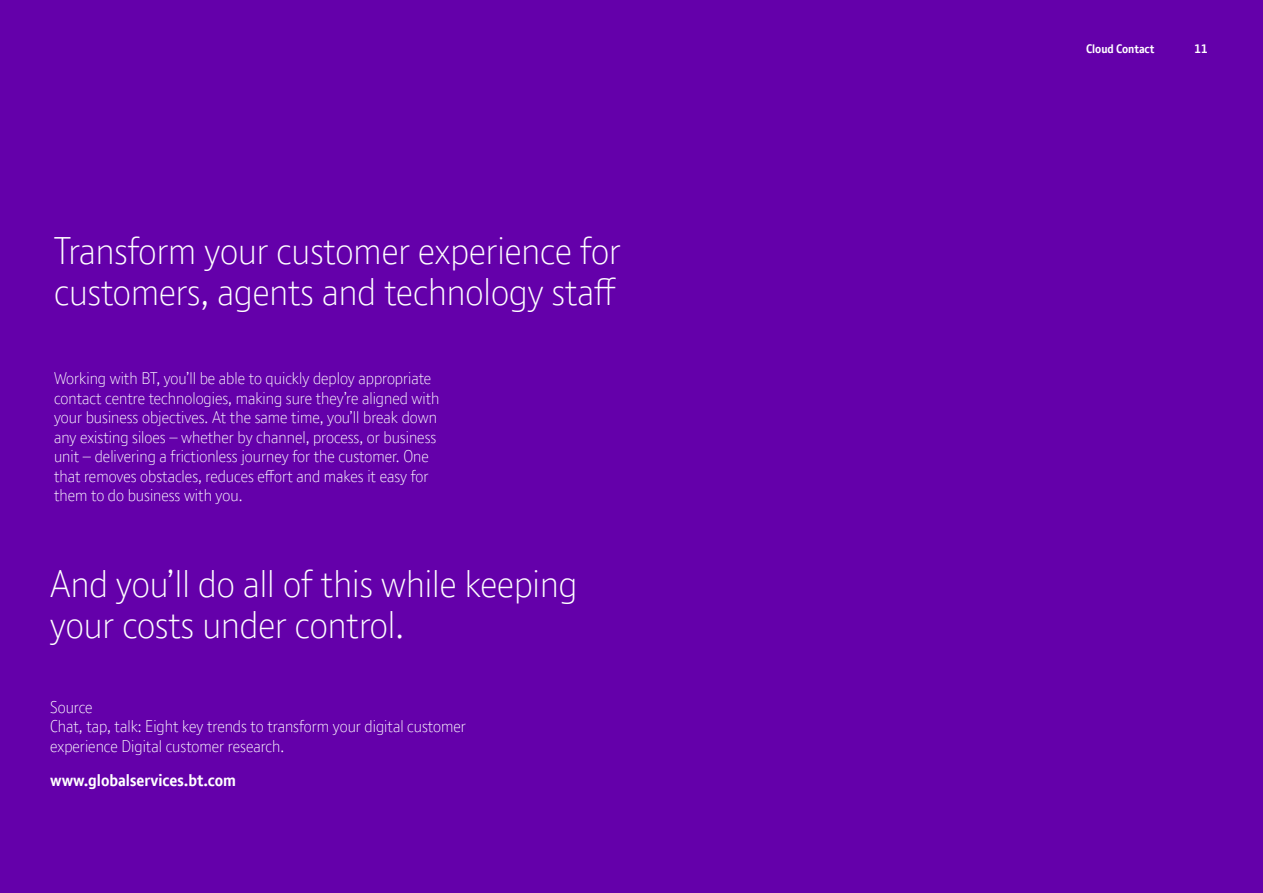
<style>
.page{position:relative;width:1263px;height:893px;background:#6400aa}
.page>*{position:absolute;margin:0;border:0;box-sizing:border-box;transform-origin:0 0}
.t1{font:300 37.5px/40.5px "BT Font";color:#fff}
.t2{font:300 16.5px/19.5px "BT Font";color:#fff}
.t3{font:700 16.5px "BT Font";color:#fff}
.t4{font:700 12px "BT Font";color:#fff}
</style>
<div class="page">
<h1 class="t1" style="left:54px;top:230px;width:568px">Transform your customer experience for customers, agents and technology staff</h1>
<p class="t2" style="left:54px;top:368px;width:387px">Working with BT, you’ll be able to quickly deploy appropriate contact centre technologies, making sure they’re aligned with your business objectives. At the same time, you’ll break down any existing siloes – whether by channel, process, or business unit – delivering a frictionless journey for the customer. One that removes obstacles, reduces effort and makes it easy for them to do business with you.</p>
<h1 class="t1" style="left:50px;top:563px;width:529px">And you’ll do all of this while keeping your costs under control.</h1>
<p class="t2" style="left:50px;top:697px;width:417px">Source<br>Chat, tap, talk: Eight key trends to transform your digital customer experience Digital customer research.</p>
<p class="t3" style="left:50px;top:769px;width:187px">www.globalservices.bt.com</p>
<p class="t4" style="left:1086px;top:41px;width:70px">Cloud Contact</p>
<p class="t4" style="left:1194px;top:41px;width:15px">11</p>
<p class="t4" style="left:1202px;top:41px;width:9px">A</p>
</div>
